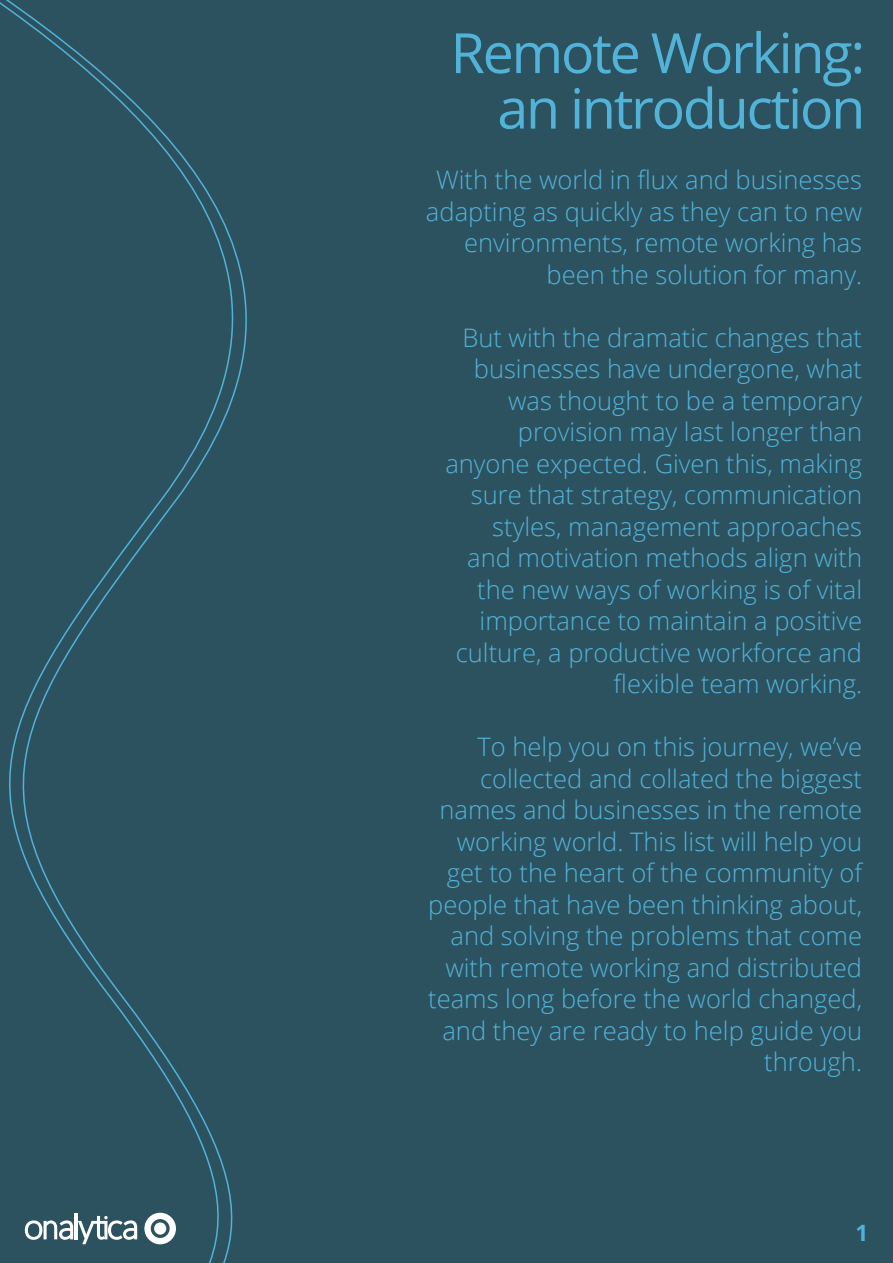
<style>
.page{position:relative;width:893px;height:1263px;background:#fff}
.page>*{position:absolute;margin:0;border:0;box-sizing:border-box;transform-origin:0 0}
.t1{font:55.5px/55.5px "Open Sans";letter-spacing:-.04em;color:#52b3d9;text-align:right}
.t2{font:300 25.5px/31.5px "Open Sans";color:#52b3d9;text-align:right}
.t3{font:700 22.5px "Open Sans";color:#52b3d9}
</style>
<div class="page">
<div style="left:344px;top:0;width:549px;height:1263px;background:#2c5260"></div>
<div style="left:0;top:0;width:344px;height:1263px;background:#2c5260"></div>
<h1 class="t1" style="left:451px;top:24px;width:416px">Remote Working: an introduction</h1>
<p class="t2" style="left:426px;top:164px;width:438px">With the world in flux and businesses adapting as quickly as they can to new environments, remote working has been the solution for many.</p>
<p class="t2" style="left:445px;top:321px;width:418px">But with the dramatic changes that businesses have undergone, what was thought to be a temporary provision may last longer than anyone expected. Given this, making sure that strategy, communication styles, management approaches and motivation methods align with the new ways of working is of vital importance to maintain a positive culture, a productive workforce and flexible team working.</p>
<p class="t2" style="left:428px;top:731px;width:435px">To help you on this journey, we’ve collected and collated the biggest names and businesses in the remote working world. This list will help you get to the heart of the community of people that have been thinking about, and solving the problems that come with remote working and distributed teams long before the world changed, and they are ready to help guide you through.</p>
<p class="t3" style="left:856px;top:1217px;width:14px">1</p>
</div>
